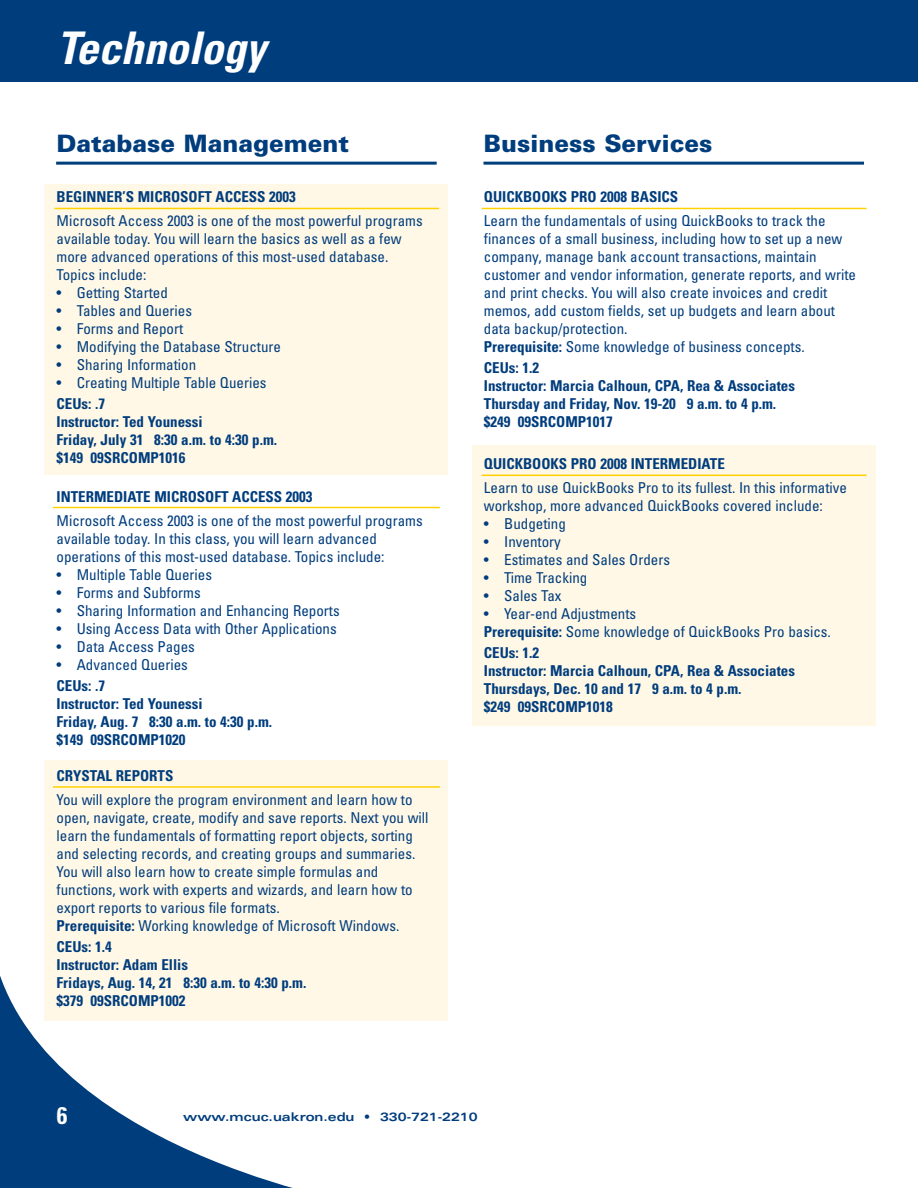
<style>
.page{position:relative;width:918px;height:1188px;background:#fff}
.page>*{position:absolute;margin:0;border:0;box-sizing:border-box;transform-origin:0 0}
.t1{font:italic 700 condensed 45px "Univers";color:#fff}
.t2{font:900 24px "Univers";color:#003d7d}
.t3{font:700 condensed 24px "Univers";color:#fff}
.t4{font:condensed 15px/18px "Univers";color:#003d7d}
.t5{font:700 condensed 15px/18px "Univers";color:#003d7d}
.t6{font:700 expanded 12px "Univers";color:#003d7d}
.s1{font-weight:700}
</style>
<div class="page">
<div style="left:0;top:0;width:918px;height:81px;background:#003d7d"></div>
<svg style="left:0;top:816px;width:293px;height:372px"></svg>
<div style="left:45px;top:761px;width:403px;height:260px;background:#fff8e6"></div>
<hr style="left:56px;top:162px;width:381px;height:3px;background:#003d7d">
<div style="left:45px;top:184px;width:403px;height:290px;background:#fff8e6"></div>
<hr style="left:54px;top:208px;width:385px;height:1px;background:#ffd200">
<hr style="left:53px;top:507px;width:387px;height:1px;background:#ffd200">
<hr style="left:53px;top:786px;width:387px;height:2px;background:#ffd200">
<hr style="left:483px;top:162px;width:381px;height:3px;background:#003d7d">
<div style="left:472px;top:445px;width:403px;height:280px;background:#fff8e6"></div>
<hr style="left:482px;top:208px;width:385px;height:1px;background:#ffd200">
<hr style="left:482px;top:475px;width:385px;height:1px;background:#ffd200">
<h1 class="t1" style="left:57px;top:32px;width:220px">Technology</h1>
<h2 class="t2" style="left:56px;top:132px;width:294px">Database Management</h2>
<p class="t5" style="left:57px;top:190px;width:241px">BEGINNER’S MICROSOFT ACCESS 2003</p>
<p class="t4" style="left:57px;top:213px;width:368px">Microsoft Access 2003 is one of the most powerful programs available today. You will learn the basics as well as a few more advanced operations of this most-used database.<br>Topics include:</p>
<p class="t4" style="left:57px;top:285px;width:113px">• Getting Started</p>
<p class="t4" style="left:57px;top:303px;width:137px">• Tables and Queries</p>
<p class="t4" style="left:57px;top:321px;width:128px">• Forms and Report</p>
<p class="t4" style="left:57px;top:339px;width:226px">• Modifying the Database Structure</p>
<p class="t4" style="left:57px;top:357px;width:141px">• Sharing Information</p>
<p class="t4" style="left:57px;top:375px;width:211px">• Creating Multiple Table Queries</p>
<p class="t5" style="left:57px;top:397px;width:222px">CEUs: .7<br>Instructor: Ted Younessi<br>Friday, July 31 8:30 a.m. to 4:30 p.m. $149 09SRCOMP1016</p>
<p class="t5" style="left:57px;top:490px;width:257px">INTERMEDIATE MICROSOFT ACCESS 2003</p>
<p class="t4" style="left:57px;top:513px;width:368px">Microsoft Access 2003 is one of the most powerful programs available today. In this class, you will learn advanced operations of this most-used database. Topics include:</p>
<p class="t4" style="left:57px;top:567px;width:157px">• Multiple Table Queries</p>
<p class="t4" style="left:57px;top:585px;width:146px">• Forms and Subforms</p>
<p class="t4" style="left:57px;top:603px;width:285px">• Sharing Information and Enhancing Reports</p>
<p class="t4" style="left:57px;top:621px;width:282px">• Using Access Data with Other Applications</p>
<p class="t4" style="left:57px;top:639px;width:140px">• Data Access Pages</p>
<p class="t4" style="left:57px;top:657px;width:133px">• Advanced Queries</p>
<p class="t5" style="left:57px;top:679px;width:217px">CEUs: .7<br>Instructor: Ted Younessi<br>Friday, Aug. 7 8:30 a.m. to 4:30 p.m. $149 09SRCOMP1020</p>
<p class="t5" style="left:57px;top:769px;width:118px">CRYSTAL REPORTS</p>
<p class="t4" style="left:57px;top:792px;width:373px">You will explore the program environment and learn how to open, navigate, create, modify and save reports. Next you will learn the fundamentals of formatting report objects, sorting and selecting records, and creating groups and summaries.<br>You will also learn how to create simple formulas and functions, work with experts and wizards, and learn how to export reports to various file formats.<br><span class="s1">Prerequisite:</span> Working knowledge of Microsoft Windows.</p>
<p class="t5" style="left:57px;top:940px;width:251px">CEUs: 1.4<br>Instructor: Adam Ellis<br>Fridays, Aug. 14, 21 8:30 a.m. to 4:30 p.m. $379 09SRCOMP1002</p>
<h2 class="t2" style="left:484px;top:132px;width:230px">Business Services</h2>
<p class="t5" style="left:484px;top:190px;width:196px">QUICKBOOKS PRO 2008 BASICS</p>
<p class="t4" style="left:484px;top:213px;width:374px">Learn the fundamentals of using QuickBooks to track the finances of a small business, including how to set up a new company, manage bank account transactions, maintain customer and vendor information, generate reports, and write and print checks. You will also create invoices and credit memos, add custom fields, set up budgets and learn about data backup/protection.<br><span class="s1">Prerequisite:</span> Some knowledge of business concepts.</p>
<p class="t5" style="left:484px;top:361px;width:313px">CEUs: 1.2<br>Instructor: Marcia Calhoun, CPA, Rea &amp; Associates<br>Thursday and Friday, Nov. 19-20 9 a.m. to 4 p.m. $249 09SRCOMP1017</p>
<p class="t5" style="left:484px;top:457px;width:242px">QUICKBOOKS PRO 2008 INTERMEDIATE</p>
<p class="t4" style="left:484px;top:480px;width:365px">Learn to use QuickBooks Pro to its fullest. In this informative workshop, more advanced QuickBooks covered include:</p>
<p class="t4" style="left:484px;top:516px;width:83px">• Budgeting</p>
<p class="t4" style="left:484px;top:534px;width:78px">• Inventory</p>
<p class="t4" style="left:484px;top:552px;width:188px">• Estimates and Sales Orders</p>
<p class="t4" style="left:484px;top:570px;width:105px">• Time Tracking</p>
<p class="t4" style="left:484px;top:588px;width:79px">• Sales Tax</p>
<p class="t4" style="left:484px;top:606px;width:348px">• Year-end Adjustments<br><span class="s1">Prerequisite:</span> Some knowledge of QuickBooks Pro basics.</p>
<p class="t5" style="left:484px;top:646px;width:313px">CEUs: 1.2<br>Instructor: Marcia Calhoun, CPA, Rea &amp; Associates<br>Thursdays, Dec. 10 and 17 9 a.m. to 4 p.m.<br>$249 09SRCOMP1018</p>
<h2 class="t3" style="left:57px;top:1106px;width:12px">6</h2>
<p class="t6" style="left:183px;top:1111px;width:296px">www.mcuc.uakron.edu • 330-721-2210</p>
</div>
